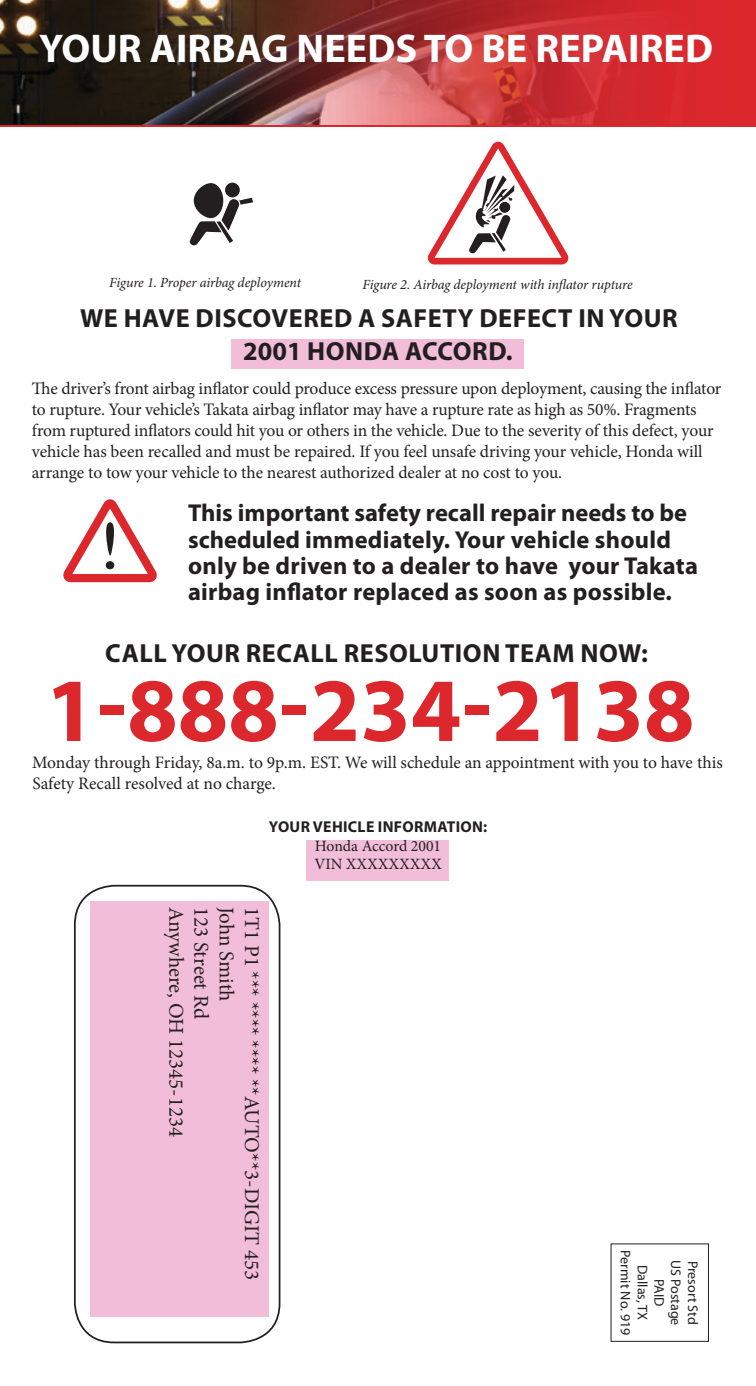
<style>
.page{position:relative;width:756px;height:1386px;background:#fff}
.page>*{position:absolute;margin:0;border:0;box-sizing:border-box;transform-origin:0 0}
.t1{font:700 91px "Myriad Pro";color:#dc272d}
.t2{font:700 40.25px "Myriad Pro";color:#fff}
.t3{font:700 26.25px "Myriad Pro";letter-spacing:.02em;color:#231f20}
.t4{font:700 26.25px "Myriad Pro";color:#231f20}
.t5{font:700 24.5px/26.2px "Myriad Pro";letter-spacing:.01em;color:#231f20}
.t6{font:21px "Minion Pro";color:#231f20}
.t7{font:17.5px/21px "Minion Pro";letter-spacing:-.01em;color:#231f20}
.t8{font:15.75px/17.5px "Minion Pro";color:#231f20}
.t9{font:700 15.75px "Myriad Pro";letter-spacing:.02em;color:#231f20}
.t10{font:italic 14px "Minion Pro";letter-spacing:-.01em;color:#231f20}
.t11{font:14px/16.8px "Myriad Pro";color:#231f20;text-align:center}
</style>
<div class="page">
<img style="left:0;top:0;width:756px;height:125px">
<div style="left:74px;top:885px;width:206px;height:458px;border:2px solid #231f20;border-radius:39px"></div>
<div style="left:232px;top:339px;width:292px;height:29px;background:#f1bdd8"></div>
<div style="left:307px;top:840px;width:142px;height:40px;background:#f1bdd8"></div>
<div style="left:91px;top:901px;width:178px;height:415px;background:#f1bdd8"></div>
<svg style="left:63px;top:499px;width:94px;height:83px"></svg>
<svg style="left:190px;top:183px;width:63px;height:62px"></svg>
<svg style="left:428px;top:142px;width:141px;height:122px"></svg>
<div style="left:611px;top:1244px;width:98px;height:98px;border:1px solid #231f20"></div>
<h2 class="t2" style="left:39px;top:22px;width:676px">YOUR AIRBAG NEEDS TO BE REPAIRED</h2>
<p class="t10" style="left:109px;top:273px;width:193px">Figure 1. Proper airbag deployment</p>
<p class="t10" style="left:363px;top:275px;width:272px">Figure 2. Airbag deployment with inflator rupture</p>
<h3 class="t3" style="left:80px;top:301px;width:599px">WE HAVE DISCOVERED A SAFETY DEFECT IN YOUR</h3>
<h3 class="t4" style="left:243px;top:334px;width:271px">2001 HONDA ACCORD.</h3>
<p class="t7" style="left:32px;top:378px;width:691px">The driver’s front airbag inflator could produce excess pressure upon deployment, causing the inflator to rupture. Your vehicle’s Takata airbag inflator may have a rupture rate as high as 50%. Fragments from ruptured inflators could hit you or others in the vehicle. Due to the severity of this defect, your vehicle has been recalled and must be repaired. If you feel unsafe driving your vehicle, Honda will arrange to tow your vehicle to the nearest authorized dealer at no cost to you.</p>
<h3 class="t5" style="left:188px;top:499px;width:511px">This important safety recall repair needs to be scheduled immediately. Your vehicle should only be driven to a dealer to have your Takata airbag inflator replaced as soon as possible.</h3>
<h3 class="t3" style="left:105px;top:636px;width:544px">CALL YOUR RECALL RESOLUTION TEAM NOW:</h3>
<h1 class="t1" style="left:46px;top:651px;width:650px">1-888-234-2138</h1>
<p class="t7" style="left:32px;top:752px;width:692px">Monday through Friday, 8a.m. to 9p.m. EST. We will schedule an appointment with you to have this<br>Safety Recall resolved at no charge.</p>
<p class="t9" style="left:269px;top:816px;width:220px">YOUR VEHICLE INFORMATION:</p>
<p class="t8" style="left:314px;top:838px;width:129px">Honda Accord 2001<br>VIN XXXXXXXXX</p>
<p class="t6" style="left:190px;top:907px;width:232px;rotate:90deg">Anywhere, OH 12345-1234</p>
<p class="t6" style="left:215px;top:907px;width:114px;rotate:90deg">123 Street Rd</p>
<p class="t6" style="left:241px;top:907px;width:96px;rotate:90deg">John Smith</p>
<p class="t6" style="left:266px;top:907px;width:375px;rotate:90deg">1T1 P1 *** **** **** **AUTO**3-DIGIT 453</p>
<p class="t11" style="left:667px;top:1250px;width:87px;rotate:90deg">PAID<br>Dallas, TX<br>Permit No. 919</p>
<p class="t11" style="left:684px;top:1260px;width:67px;rotate:90deg">US Postage</p>
<p class="t11" style="left:701px;top:1261px;width:65px;rotate:90deg">Presort Std</p>
</div>
